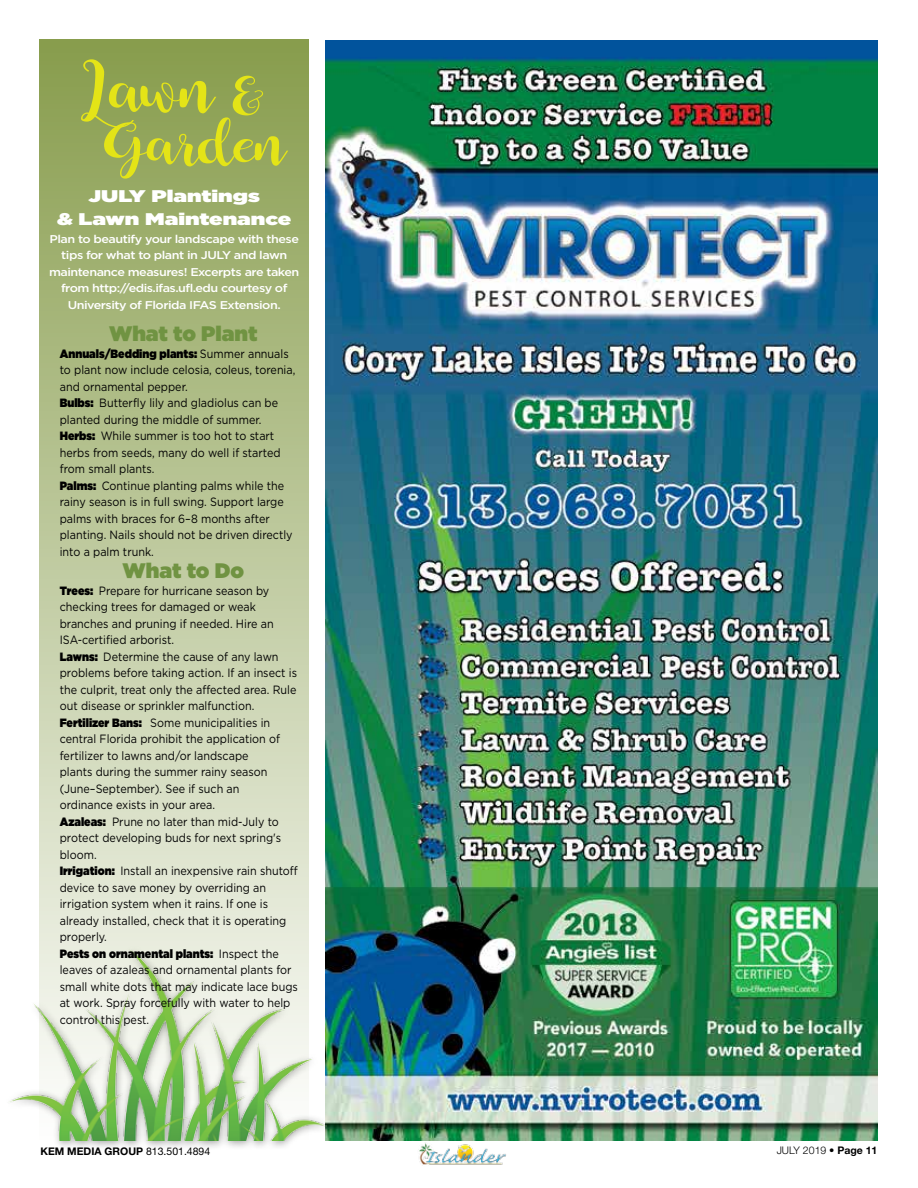
<style>
.page{position:relative;width:918px;height:1188px;background:#fff}
.page>*{position:absolute;margin:0;border:0;box-sizing:border-box;transform-origin:0 0}
.t1{font:50.7px "Buttercup Sample";color:#e4e417;scale:1.33 1}
.t2{font:46.2px "Buttercup Sample";color:#e4e417;scale:1.33 1}
.t3{font:900 21px "Gotham";color:#709342}
.t4{font:900 16.8px/22.5px "Gotham";color:#fff;text-align:center;scale:1.33 1}
.t5{font:12px/16.5px "Gotham";color:#000;scale:.9 1}
.t6{font:500 11.25px/16.5px "Gotham";letter-spacing:-.04em;color:#fff;text-align:center;scale:1.12 1}
.t7{font:700 10.5px "Helvetica Neue";color:#000}
.t8{font:300 10.5px "Helvetica Neue";color:#000}
.s1{font-size:59.7px}
.s2{font-size:39.3px}
.s3{font-weight:900}
.s4{font-weight:400}
.s5{font-weight:700}
</style>
<div class="page">
<img style="left:419px;top:1143px;width:87px;height:22px">
<img style="left:325px;top:40px;width:553px;height:1101px">
<svg style="left:39px;top:39px;width:270px;height:905px;background:#b7c494"></svg>
<div style="left:4px;top:944px;width:330px;height:206px;background:#000;opacity:.35"></div>
<img style="left:8px;top:949px;width:319px;height:192px">
<h1 class="t1" style="left:80px;top:65px;width:143px"><span class="s1">L</span>awn <span class="s2">&amp;</span></h1>
<h1 class="t2" style="left:104px;top:122px;width:137px">Garden</h1>
<p class="t4" style="left:57px;top:185px;width:178px">JULY Plantings<br>&amp; Lawn Maintenance</p>
<p class="t6" style="left:49px;top:230px;width:225px">Plan to beautify your landscape with these tips for what to plant in JULY and lawn maintenance measures! Excerpts are taken from http://edis.ifas.ufl.edu courtesy of University of Florida IFAS Extension.</p>
<p class="t3" style="left:109px;top:319px;width:150px">What to Plant</p>
<p class="t5" style="left:60px;top:345px;width:263px"><span class="s3">Annuals/Bedding plants:</span> Summer annuals to plant now include celosia, coleus, torenia, and ornamental pepper.<br><span class="s3">Bulbs:</span> Butterfly lily and gladiolus can be planted during the middle of summer.<br><span class="s3">Herbs:</span> While summer is too hot to start herbs from seeds, many do well if started from small plants.<br><span class="s3">Palms:</span> Continue planting palms while the rainy season is in full swing. Support large palms with braces for 6–8 months after planting. Nails should not be driven directly into a palm trunk.</p>
<p class="t3" style="left:122px;top:556px;width:123px">What to Do</p>
<p class="t5" style="left:60px;top:582px;width:266px"><span class="s3">Trees:</span> Prepare for hurricane season by checking trees for damaged or weak branches and pruning if needed. Hire an ISA-certified arborist.<br><span class="s3">Lawns:</span> Determine the cause of any lawn problems before taking action. If an insect is the culprit, treat only the affected area. Rule out disease or sprinkler malfunction.<br><span class="s3">Fertilizer Bans:</span> Some municipalities in central Florida prohibit the application of fertilizer to lawns and/or landscape<br>plants during the summer rainy season (June–September). See if such an<br>ordinance exists in your area.<br><span class="s3">Azaleas:</span> Prune no later than mid-July to protect developing buds for next spring's bloom.<br><span class="s3">Irrigation:</span> Install an inexpensive rain shutoff device to save money by overriding an irrigation system when it rains. If one is already installed, check that it is operating properly.<br><span class="s3">Pests on ornamental plants:</span> Inspect the leaves of azaleas and ornamental plants for small white dots that may indicate lace bugs at work. Spray forcefully with water to help control this pest.</p>
<p class="t7" style="left:40px;top:1144px;width:171px">KEM MEDIA GROUP <span class="s4">813.501.4894</span></p>
<p class="t8" style="left:777px;top:1144px;width:102px">JULY 2019 <span class="s5">Page 11</span></p>
</div>
